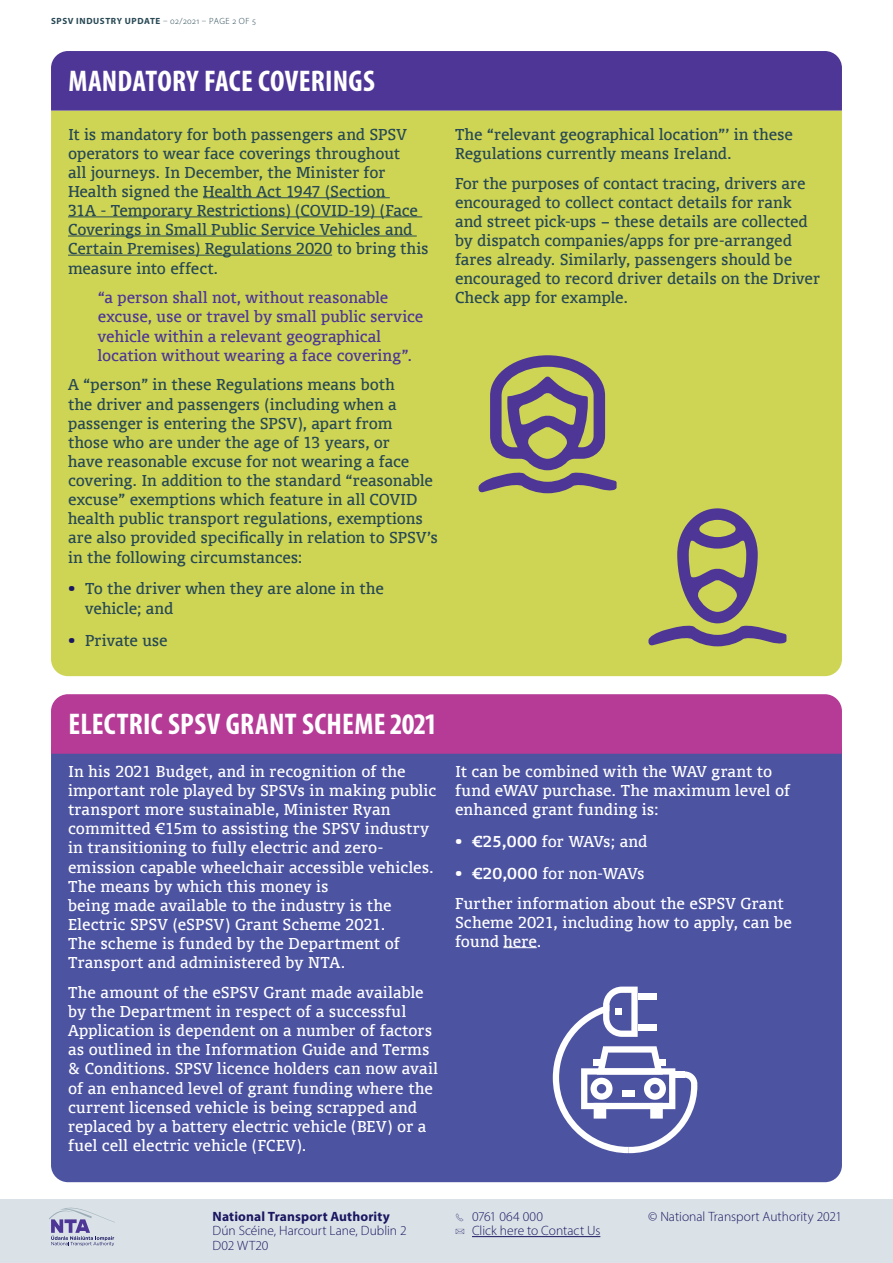
<style>
.page{position:relative;width:893px;height:1263px;background:#fff}
.page>*{position:absolute;margin:0;border:0;box-sizing:border-box;transform-origin:0 0}
.Heading_4{font:700 condensed 30px "Myriad Pro";letter-spacing:.01em;color:#fff}
.Body_Text_-_10pt{font:15px/19.2px "Union";color:#274854}
.Body_Text_-_10pt-2{font:15px/19.2px "Union";letter-spacing:.01em;color:#fff}
.Body_Text_-_10pt-3{font:15px/19.2px "Union";color:#4e3696}
.t1{font:300 13.5px/14.2px "Myriad Pro";color:#1b1661}
.t2{font:700 13.5px "Myriad Pro";letter-spacing:.01em;color:#1b1661}
.t3{font:700 9px "Myriad Pro";letter-spacing:.07em;color:#274854}
.s1{font-weight:300}
.s2{font-weight:700;color:#1b1661}
.s3{font-weight:700}
.s4{font-family:"Dingbests";font-weight:400;font-size:10.5px}
</style>
<div class="page">
<div style="left:0;top:1199px;width:893px;height:64px;background:#dae2e7"></div>
<svg style="left:49px;top:1207px;width:66px;height:39px"></svg>
<hr style="left:472px;top:1236px;width:128px;height:1px;background:#1b1661">
<div style="left:51px;top:111px;width:791px;height:565px;background:#ced554"></div>
<hr style="left:203px;top:197px;width:187px;height:1px;background:#274854">
<hr style="left:68px;top:217px;width:354px;height:1px;background:#274854">
<hr style="left:68px;top:236px;width:349px;height:1px;background:#274854">
<hr style="left:68px;top:255px;width:264px;height:1px;background:#274854">
<div style="left:51px;top:754px;width:791px;height:428px;background:#4c53a1"></div>
<hr style="left:503px;top:947px;width:34px;height:1px;background:#fff">
<div style="left:51px;top:51px;width:791px;height:60px;background:#4e3696"></div>
<div style="left:51px;top:694px;width:791px;height:60px;background:#b53b96"></div>
<svg style="left:553px;top:986px;width:144px;height:167px"></svg>
<svg style="left:479px;top:355px;width:138px;height:138px;background:#969070"></svg>
<svg style="left:648px;top:508px;width:138px;height:138px;background:#a5a268"></svg>
<p class="t3" style="left:51px;top:15px;width:206px">SPSV INDUSTRY UPDATE <span class="s1">– 02/2021 – PAGE 2 OF 5</span></p>
<p class="Heading_4" style="left:68px;top:62px;width:308px">MANDATORY FACE COVERINGS</p>
<p class="Body_Text_-_10pt" style="left:68px;top:124px;width:362px">It is mandatory for both passengers and SPSV operators to wear face coverings throughout<br>all journeys. In December, the Minister for Health signed the Health Act 1947 (Section<br>31A - Temporary Restrictions) (COVID-19) (Face Coverings in Small Public Service Vehicles and Certain Premises) Regulations 2020 to bring this measure into effect.</p>
<p class="Body_Text_-_10pt-3" style="left:98px;top:288px;width:327px">“a person shall not, without reasonable excuse, use or travel by small public service vehicle within a relevant geographical location without wearing a face covering”.</p>
<p class="Body_Text_-_10pt" style="left:68px;top:375px;width:371px">A “person” in these Regulations means both<br>the driver and passengers (including when a passenger is entering the SPSV), apart from<br>those who are under the age of 13 years, or<br>have reasonable excuse for not wearing a face covering. In addition to the standard “reasonable excuse” exemptions which feature in all COVID health public transport regulations, exemptions are also provided specifically in relation to SPSV’s in the following circumstances:</p>
<p class="Body_Text_-_10pt" style="left:85px;top:579px;width:300px;text-indent:-17px"><span class="s2">•</span> To the driver when they are alone in the vehicle; and</p>
<p class="Body_Text_-_10pt" style="left:68px;top:630px;width:101px"><span class="s2">•</span> Private use</p>
<p class="Body_Text_-_10pt" style="left:455px;top:124px;width:339px">The “relevant geographical location”’ in these<br>Regulations currently means Ireland.</p>
<p class="Body_Text_-_10pt" style="left:455px;top:173px;width:366px">For the purposes of contact tracing, drivers are encouraged to collect contact details for rank and street pick-ups – these details are collected by dispatch companies/apps for pre-arranged fares already. Similarly, passengers should be encouraged to record driver details on the Driver Check app for example.</p>
<p class="Heading_4" style="left:68px;top:705px;width:368px">ELECTRIC SPSV GRANT SCHEME 2021</p>
<p class="Body_Text_-_10pt-2" style="left:68px;top:761px;width:370px">In his 2021 Budget, and in recognition of the important role played by SPSVs in making public transport more sustainable, Minister Ryan committed €15m to assisting the SPSV industry in transitioning to fully electric and zero&shy;emission capable wheelchair accessible vehicles.<br>The means by which this money is<br>being made available to the industry is the Electric SPSV (eSPSV) Grant Scheme 2021.<br>The scheme is funded by the Department of Transport and administered by NTA.</p>
<p class="Body_Text_-_10pt-2" style="left:68px;top:982px;width:371px">The amount of the eSPSV Grant made available by the Department in respect of a successful Application is dependent on a number of factors as outlined in the Information Guide and Terms &amp; Conditions. SPSV licence holders can now avail of an enhanced level of grant funding where the current licensed vehicle is being scrapped and replaced by a battery electric vehicle (BEV) or a fuel cell electric vehicle (FCEV).</p>
<p class="Body_Text_-_10pt-2" style="left:455px;top:761px;width:337px">It can be combined with the WAV grant to fund eWAV purchase. The maximum level of enhanced grant funding is:</p>
<p class="Body_Text_-_10pt-2" style="left:455px;top:832px;width:194px"><span class="s3">• €25,000</span> for WAVs; and</p>
<p class="Body_Text_-_10pt-2" style="left:455px;top:863px;width:191px"><span class="s3">• €20,000</span> for non-WAVs</p>
<p class="Body_Text_-_10pt-2" style="left:455px;top:893px;width:338px">Further information about the eSPSV Grant<br>Scheme 2021, including how to apply, can be found here.</p>
<p class="t2" style="left:213px;top:1208px;width:179px">National Transport Authority</p>
<p class="t1" style="left:648px;top:1209px;width:195px">© National Transport Authority 2021</p>
<p class="t1" style="left:213px;top:1223px;width:196px">Dún Scéine, Harcourt Lane, Dublin 2<br>D02 WT20</p>
<p class="t1" style="left:455px;top:1209px;width:147px"><span class="s4">S</span> 0761 064 000<br><span class="s4">U</span> Click here to Contact Us</p>
</div>
